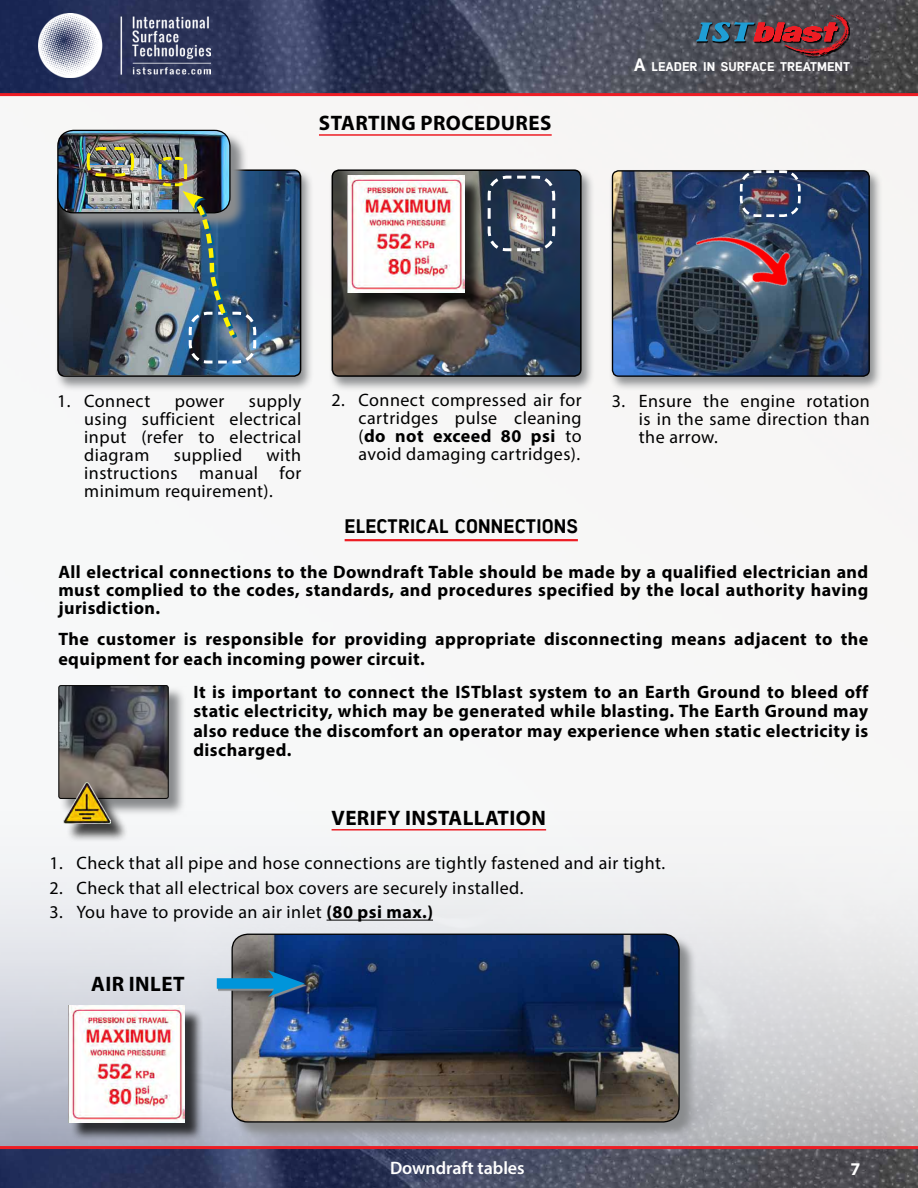
<style>
.page{position:relative;width:918px;height:1188px;background:#fff}
.page>*{position:absolute;margin:0;border:0;box-sizing:border-box;transform-origin:0 0}
.t1{font:700 21px "Myriad Pro";letter-spacing:.02em;color:#000}
.t2{font:19.5px "Lintel Regular 6";letter-spacing:.01em;color:#000}
.t3{font:700 18px/19.5px "Myriad Pro";letter-spacing:.025em;color:#000;text-align:justify}
.t4{font:18px/18px "Myriad Pro";letter-spacing:.025em;color:#000;text-align:justify}
.t5{font:600 18px "Myriad Pro";letter-spacing:-.005em;color:#fff}
.t6{font:700 18px "Myriad Pro";color:#fff}
.t7{font:12.6px "Lintel Regular 6";color:#fff;scale:1.05 1}
.s1{font-size:18px}
.s2{font-weight:700}
</style>
<div class="page">
<img style="left:0;top:0;width:918px;height:93px">
<img style="left:39px;top:14px;width:171px;height:63px">
<div style="left:697px;top:15px;width:153px;height:42px;background:#000;opacity:.97"></div>
<svg style="left:696px;top:14px;width:153px;height:42px;background:#65444e"></svg>
<hr style="left:0;top:93px;width:918px;height:3px;background:#ed1d24">
<img style="left:0;top:1149px;width:918px;height:39px">
<hr style="left:0;top:1146px;width:918px;height:3px;background:#ed1d24">
<hr style="left:319px;top:134px;width:233px;height:2px;background:#ed1d24">
<div style="left:54px;top:168px;width:260px;height:224px;background:#8a8c8e;opacity:.97"></div>
<img style="left:58px;top:170px;width:243px;height:205px">
<div style="left:57px;top:169px;width:244px;height:208px;border:2px solid #000;border-radius:7px"></div>
<div style="left:328px;top:168px;width:266px;height:224px;background:#8a8c8e;opacity:.97"></div>
<img style="left:332px;top:170px;width:249px;height:206px">
<div style="left:332px;top:169px;width:250px;height:208px;border:2px solid #000;border-radius:7px"></div>
<div style="left:608px;top:169px;width:275px;height:223px;background:#8a8c8e;opacity:.97"></div>
<img style="left:613px;top:171px;width:256px;height:205px">
<div style="left:612px;top:170px;width:258px;height:207px;border:1px solid #000;border-radius:6px"></div>
<img style="left:486px;top:174px;width:71px;height:79px">
<svg style="left:739px;top:169px;width:63px;height:18px"></svg>
<img style="left:683px;top:187px;width:134px;height:135px">
<img style="left:58px;top:130px;width:200px;height:235px">
<div style="left:350px;top:178px;width:133px;height:133px;background:#000;opacity:.75"></div>
<img style="left:348px;top:176px;width:116px;height:117px">
<hr style="left:345px;top:539px;width:233px;height:2px;background:#ed1d24">
<svg style="left:233px;top:935px;width:464px;height:205px;background:#a0a3a8"></svg>
<img style="left:232px;top:934px;width:447px;height:188px">
<div style="left:231px;top:934px;width:449px;height:189px;border:1px solid #000;border-radius:16px"></div>
<svg style="left:218px;top:971px;width:88px;height:27px"></svg>
<div style="left:217px;top:978px;width:66px;height:11px;background:#0095da"></div>
<svg style="left:268px;top:970px;width:37px;height:27px"></svg>
<svg style="left:60px;top:686px;width:127px;height:131px"></svg>
<img style="left:60px;top:687px;width:107px;height:110px">
<div style="left:58px;top:685px;width:111px;height:114px;border:1px solid #000;border-radius:2px"></div>
<div style="left:66px;top:785px;width:63px;height:57px;background:#000;opacity:.75"></div>
<img style="left:63px;top:782px;width:48px;height:42px">
<div style="left:71px;top:1008px;width:132px;height:133px;background:#000;opacity:.75"></div>
<img style="left:68px;top:1006px;width:117px;height:117px">
<hr style="left:332px;top:829px;width:214px;height:2px;background:#ed1d24">
<hr style="left:327px;top:920px;width:106px;height:1px;background:#000">
<p class="t1" style="left:319px;top:110px;width:13px">STARTIN</p>
<p class="t1" style="left:401px;top:110px;width:127px">G PROCEDURES</p>
<p class="t7" style="left:634px;top:58px;width:207px"><span class="s1">A</span> LEADER IN SURFACE TREATMENT</p>
<p class="t4" style="left:84px;top:391px;width:219px;text-indent:165px">supply using sufficient electrical input (refer to electrical diagram</p>
<p class="t4" style="left:57px;top:391px;width:95px">1. Connect</p>
<p class="t4" style="left:175px;top:391px;width:51px">power</p>
<p class="t4" style="left:84px;top:445px;width:219px;text-indent:182px">with instructions manual for minimum requirement).</p>
<p class="t4" style="left:174px;top:445px;width:70px">supplied</p>
<p class="t4" style="left:359px;top:391px;width:225px;text-indent:-27px">2. Connect compressed air for cartridges pulse cleaning (<span class="s2">do not exceed 80 psi</span> to avoid damaging cartridges).</p>
<p class="t2" style="left:345px;top:512px;width:235px">ELECTRICAL CONNECTIONS</p>
<p class="t4" style="left:639px;top:391px;width:233px;text-indent:-27px">3. Ensure the engine rotation is in the same direction than the arrow.</p>
<p class="t3" style="left:58px;top:562px;width:811px;line-height:18px">All electrical connections to the Downdraft Table should be made by a qualified electrician and must complied to the codes, standards, and procedures specified by the local authority having jurisdiction.</p>
<p class="t3" style="left:58px;top:629px;width:812px">The customer is responsible for providing appropriate disconnecting means adjacent to the equipment for each incoming power circuit.</p>
<p class="t3" style="left:193px;top:681px;width:677px">It is important to connect the ISTblast system to an Earth Ground to bleed off static electricity, which may be generated while blasting. The Earth Ground may also reduce the discomfort an operator may experience when static electricity is discharged.</p>
<p class="t1" style="left:332px;top:805px;width:25px">VERIF</p>
<p class="t1" style="left:388px;top:805px;width:30px">Y INSTALLATION</p>
<p class="t4" style="left:49px;top:853px;width:617px">1. Check that all pipe and hose connections are tightly fastened and air tight.</p>
<p class="t4" style="left:49px;top:878px;width:475px">2. Check that all electrical box covers are securely installed.</p>
<p class="t4" style="left:49px;top:903px;width:385px">3. You have to provide an air inlet <span class="s2">(80 psi max.)</span></p>
<p class="t1" style="left:91px;top:971px;width:95px">Air inlet</p>
<p class="t5" style="left:390px;top:1156px;width:136px">Downdraft tables</p>
<p class="t6" style="left:850px;top:1157px;width:11px">7</p>
</div>
